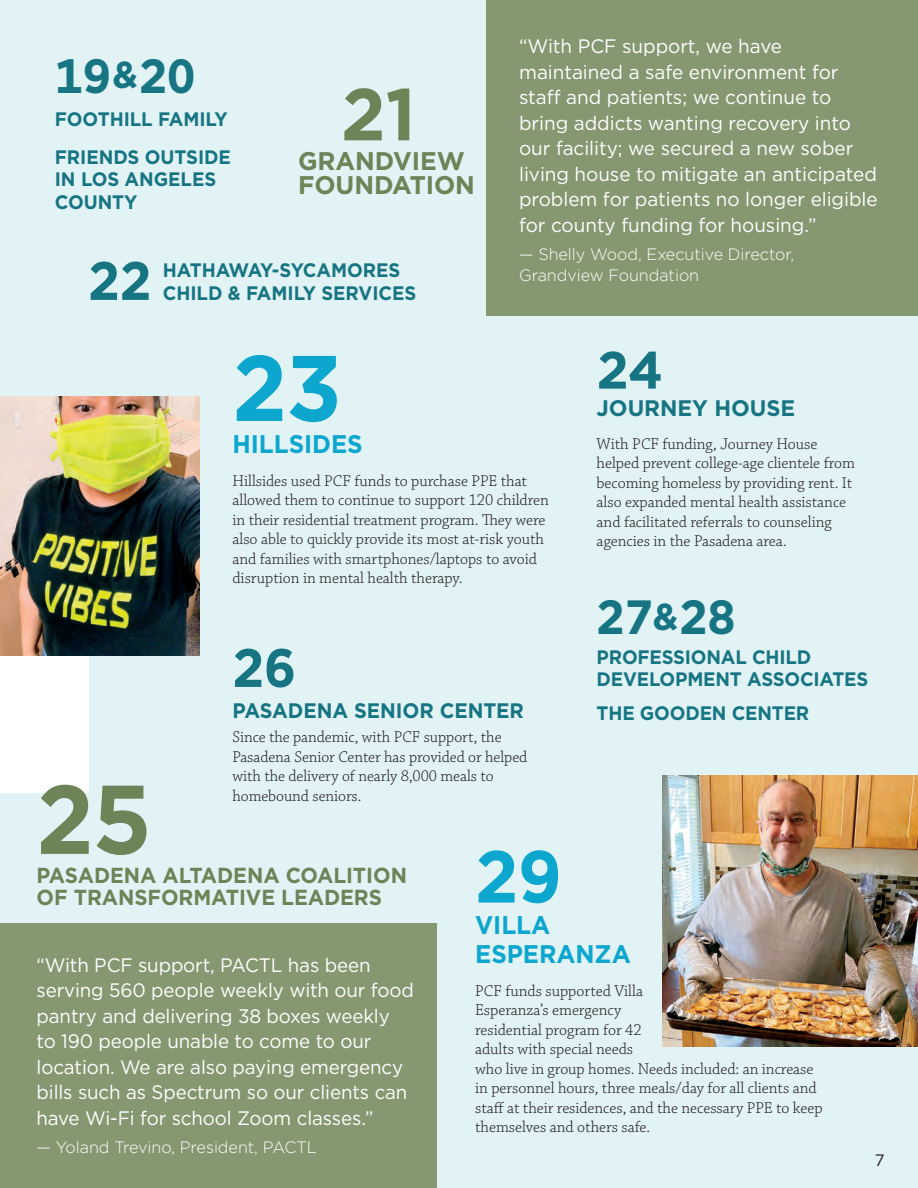
<style>
.page{position:relative;width:918px;height:1188px;background:#e2f3f6}
.page>*{position:absolute;margin:0;border:0;box-sizing:border-box;transform-origin:0 0}
.t1{font:700 97.5px "Gotham";color:#6c8457}
.t2{font:700 93px "Gotham";color:#0ca6cf}
.t3{font:700 73.5px "Gotham";color:#0ca6cf}
.t4{font:700 73.5px "Gotham";color:#6c8457}
.t5{font:700 54px "Gotham";color:#177583}
.t6{font:700 52.5px "Gotham";color:#177583}
.t7{font:700 48px "Gotham";letter-spacing:-.005em;color:#177583}
.t8{font:700 25.5px/28.5px "Gotham";letter-spacing:-.005em;color:#0ca6cf;scale:.95 1}
.t9{font:700 25.5px/24px "Gotham";letter-spacing:-.005em;color:#6c8457}
.t10{font:700 22.5px "Gotham";letter-spacing:-.005em;color:#177583}
.t11{font:700 21.75px/22.5px "Gotham";letter-spacing:-.005em;color:#6c8457;scale:.95 1}
.t12{font:700 21px "Gotham";letter-spacing:-.005em;color:#177583;scale:.95 1}
.t13{font:19.5px/25.5px "Gotham";letter-spacing:-.005em;color:#fff}
.t14{font:19.5px/25.5px "Gotham";letter-spacing:-.005em;color:#fff;scale:.96 1}
.t15{font:700 19.5px/22.5px "Gotham";letter-spacing:-.01em;color:#177583;scale:.95 1}
.t16{font:300 16.5px/19.5px "Chaparral Pro";letter-spacing:-.005em;color:#231f20}
.t17{font:300 16.5px/21px "Gotham";letter-spacing:-.005em;color:#fff}
.t18{font:16.5px "Gotham";color:#231f20}
.s1{font-size:37.5px}
</style>
<div class="page">
<div style="left:0;top:594px;width:89px;height:199px;background:#fff"></div>
<div style="left:486px;top:0;width:432px;height:315px;background:#859871"></div>
<div style="left:0;top:924px;width:436px;height:264px;background:#859871"></div>
<img style="left:0;top:397px;width:199px;height:258px">
<img style="left:662px;top:776px;width:256px;height:271px">
<h3 class="t7" style="left:55px;top:44px;width:142px">19<span class="s1">&amp;</span>20</h3>
<p class="t15" style="left:55px;top:100px;width:187px;line-height:37.8px">FOOTHILL FAMILY<br>FRIENDS OUTSIDE</p>
<p class="t15" style="left:55px;top:168px;width:171px">IN LOS ANGELES<br>COUNTY</p>
<h3 class="t4" style="left:341px;top:66px;width:77px">21</h3>
<h3 class="t9" style="left:298px;top:149px;width:178px">GRANDVIEW<br>FOUNDATION</h3>
<h3 class="t5" style="left:88px;top:245px;width:65px">22</h3>
<p class="t15" style="left:163px;top:259px;width:268px">HATHAWAY-SYCAMORES<br>CHILD &amp; FAMILY SERVICES</p>
<p class="t13" style="left:519px;top:33px;width:360px">“With PCF support, we have maintained a safe environment for staff and patients; we continue to bring addicts wanting recovery into our facility; we secured a new sober living house to mitigate an anticipated problem for patients no longer eligible for county funding for housing.”</p>
<p class="t17" style="left:519px;top:243px;width:277px">— Shelly Wood, Executive Director,<br>Grandview Foundation</p>
<h2 class="t2" style="left:232px;top:326px;width:111px">23</h2>
<h3 class="t8" style="left:232px;top:430px;width:139px">HILLSIDES</h3>
<p class="t16" style="left:232px;top:472px;width:318px">Hillsides used PCF funds to purchase PPE that allowed them to continue to support 120 children in their residential treatment program. They were also able to quickly provide its most at-risk youth and families with smartphones/laptops to avoid disruption in mental health therapy.</p>
<h3 class="t6" style="left:597px;top:335px;width:68px">24</h3>
<h3 class="t10" style="left:597px;top:393px;width:200px">JOURNEY HOUSE</h3>
<p class="t16" style="left:597px;top:435px;width:260px">With PCF funding, Journey House helped prevent college-age clientele from becoming homeless by providing rent. It also expanded mental health assistance and facilitated referrals to counseling agencies in the Pasadena area.</p>
<h3 class="t7" style="left:597px;top:586px;width:141px">27<span class="s1">&amp;</span>28</h3>
<h3 class="t5" style="left:232px;top:632px;width:65px">26</h3>
<p class="t15" style="left:597px;top:646px;width:288px">PROFESSIONAL CHILD<br>DEVELOPMENT ASSOCIATES</p>
<p class="t15" style="left:597px;top:701px;width:225px">THE GOODEN CENTER</p>
<p class="t12" style="left:232px;top:697px;width:308px">PASADENA SENIOR CENTER</p>
<p class="t16" style="left:232px;top:728px;width:296px">Since the pandemic, with PCF support, the Pasadena Senior Center has provided or helped with the delivery of nearly 8,000 meals to homebound seniors.</p>
<h1 class="t1" style="left:37px;top:755px;width:116px">25</h1>
<h3 class="t11" style="left:37px;top:864px;width:391px">PASADENA ALTADENA COALITION<br>OF TRANSFORMATIVE LEADERS</h3>
<h3 class="t3" style="left:475px;top:828px;width:88px">29</h3>
<h3 class="t8" style="left:475px;top:911px;width:165px">VILLA<br>ESPERANZA</h3>
<p class="t16" style="left:475px;top:982px;width:349px">PCF funds supported Villa<br>Esperanza’s emergency<br>residential program for 42<br>adults with special needs<br>who live in group homes. Needs included: an increase in personnel hours, three meals/day for all clients and staff at their residences, and the necessary PPE to keep themselves and others safe.</p>
<p class="t14" style="left:37px;top:952px;width:395px">“With PCF support, PACTL has been serving 560 people weekly with our food pantry and delivering 38 boxes weekly to 190 people unable to come to our location. We are also paying emergency bills such as Spectrum so our clients can have Wi-Fi for school Zoom classes.”</p>
<p class="t17" style="left:37px;top:1137px;width:282px">— Yoland Trevino, President, PACTL</p>
<p class="t18" style="left:875px;top:1150px;width:11px">7</p>
</div>
